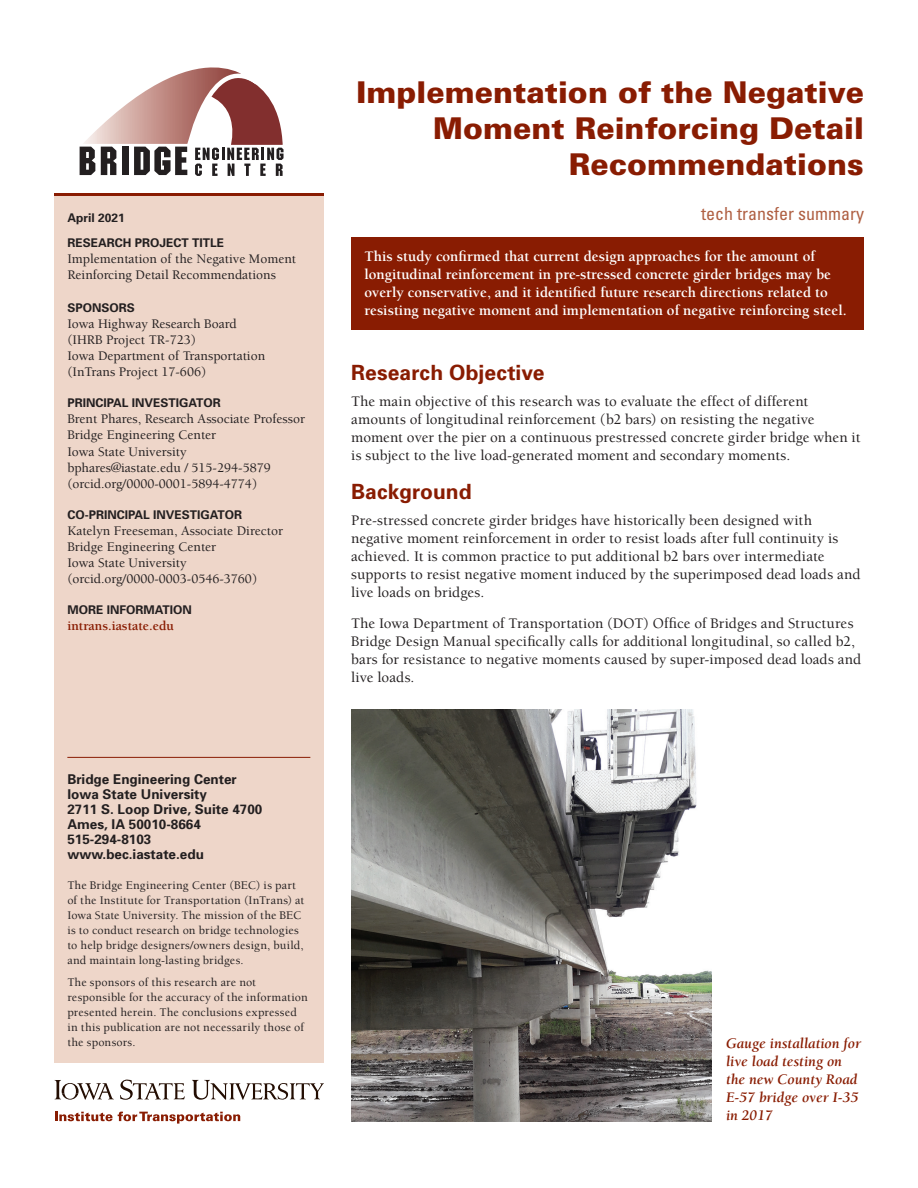
<style>
.page{position:relative;width:918px;height:1188px;background:#fff}
.page>*{position:absolute;margin:0;border:0;box-sizing:border-box;transform-origin:0 0}
.t1{font:900 30px/36px "Univers LT Std";color:#891c02;text-align:right}
.head_1{font:700 21px "Univers";letter-spacing:.005em;color:#891c02}
.Tech_Transfer_Summar{font:condensed 18px "Univers";color:#af5f42}
.Body_text{font:500 15px/18px "Berkeley Std";letter-spacing:.005em;color:#231f20}
.pullout_sentence{font:700 15px/18px "Berkeley Std";color:#fff}
.t2{font:italic 700 15px/18px "Berkeley Std";color:#891c02}
.info{font:500 13.5px/16.2px "Berkeley Std";color:#231f20}
.address{font:700 13.5px "Univers";color:#231f20}
.info-2{font:700 13.5px "Berkeley Std";color:#891c02}
.BEC_Summary{font:500 12px/15px "Berkeley Std";letter-spacing:.015em;color:#231f20}
.label{font:700 12px "Univers";color:#231f20}
.date{font:700 12px "Univers";color:#231f20}
</style>
<div class="page">
<svg style="left:79px;top:67px;width:205px;height:109px"></svg>
<div style="left:351px;top:237px;width:513px;height:92px;background:#891c02"></div>
<div style="left:54px;top:195px;width:270px;height:868px;background:#eed6c9"></div>
<hr style="left:54px;top:193px;width:270px;height:3px;background:#891c02">
<hr style="left:67px;top:757px;width:243px;height:1px;background:#891c02">
<svg style="left:55px;top:1080px;width:59px;height:20px"></svg>
<svg style="left:120px;top:1080px;width:65px;height:20px"></svg>
<svg style="left:192px;top:1080px;width:132px;height:20px"></svg>
<svg style="left:55px;top:1112px;width:185px;height:12px"></svg>
<img style="left:351px;top:710px;width:361px;height:411px">
<p class="date" style="left:67px;top:210px;width:59px">April 2021</p>
<h1 class="label" style="left:67px;top:235px;width:158px">RESEARCH PROJECT TITLE</h1>
<p class="info" style="left:67px;top:251px;width:230px">Implementation of the Negative Moment<br>Reinforcing Detail Recommendations</p>
<h1 class="label" style="left:67px;top:300px;width:69px">SPONSORS</h1>
<p class="info" style="left:67px;top:316px;width:171px">Iowa Highway Research Board</p>
<p class="info" style="left:67px;top:332px;width:130px">(IHRB Project TR-723)</p>
<p class="info" style="left:67px;top:348px;width:199px">Iowa Department of Transportation</p>
<p class="info" style="left:67px;top:364px;width:140px">(InTrans Project 17-606)</p>
<h1 class="label" style="left:67px;top:395px;width:155px">PRINCIPAL INVESTIGATOR</h1>
<p class="info" style="left:67px;top:411px;width:239px">Brent Phares, Research Associate Professor</p>
<p class="info" style="left:67px;top:427px;width:150px">Bridge Engineering Center</p>
<p class="info" style="left:67px;top:443px;width:121px">Iowa State University</p>
<p class="info" style="left:67px;top:460px;width:205px">bphares@iastate.edu / 515-294-5879</p>
<p class="info" style="left:67px;top:476px;width:191px">(orcid.org/0000-0001-5894-4774)</p>
<h1 class="label" style="left:67px;top:507px;width:176px">CO-PRINCIPAL INVESTIGATOR</h1>
<p class="info" style="left:67px;top:523px;width:217px">Katelyn Freeseman, Associate Director</p>
<p class="info" style="left:67px;top:539px;width:150px">Bridge Engineering Center</p>
<p class="info" style="left:67px;top:555px;width:121px">Iowa State University</p>
<p class="info" style="left:67px;top:571px;width:191px">(orcid.org/0000-0003-0546-3760)</p>
<h1 class="label" style="left:67px;top:602px;width:126px">MORE INFORMATION</h1>
<p class="info-2" style="left:67px;top:619px;width:108px">intrans.iastate.edu</p>
<p class="address" style="left:67px;top:770px;width:171px">Bridge Engineering Center</p>
<p class="address" style="left:67px;top:785px;width:141px">Iowa State University</p>
<p class="address" style="left:67px;top:800px;width:197px">2711 S. Loop Drive, Suite 4700</p>
<p class="address" style="left:67px;top:815px;width:135px">Ames, IA 50010-8664</p>
<p class="address" style="left:67px;top:830px;width:86px">515-294-8103</p>
<p class="address" style="left:67px;top:845px;width:138px">www.bec.iastate.edu</p>
<p class="BEC_Summary" style="left:67px;top:878px;width:239px">The Bridge Engineering Center (BEC) is part of the Institute for Transportation (InTrans) at Iowa State University. The mission of the BEC is to conduct research on bridge technologies to help bridge designers/owners design, build, and maintain long-lasting bridges.</p>
<p class="BEC_Summary" style="left:67px;top:975px;width:242px">The sponsors of this research are not responsible for the accuracy of the information presented herein. The conclusions expressed in this publication are not necessarily those of the sponsors.</p>
<p class="t1" style="left:356px;top:74px;width:509px">Implementation of the Negative<br>Moment Reinforcing Detail<br>Recommendations</p>
<p class="Tech_Transfer_Summar" style="left:701px;top:202px;width:164px">tech transfer summary</p>
<p class="pullout_sentence" style="left:364px;top:248px;width:484px">This study confirmed that current design approaches for the amount of longitudinal reinforcement in pre-stressed concrete girder bridges may be overly conservative, and it identified future research directions related to resisting negative moment and implementation of negative reinforcing steel.</p>
<h1 class="head_1" style="left:351px;top:359px;width:195px">Research Objective</h1>
<p class="Body_text" style="left:351px;top:393px;width:511px">The main objective of this research was to evaluate the effect of different amounts of longitudinal reinforcement (b2 bars) on resisting the negative moment over the pier on a continuous prestressed concrete girder bridge when it is subject to the live load-generated moment and secondary moments.</p>
<h1 class="head_1" style="left:351px;top:478px;width:122px">Background</h1>
<p class="Body_text" style="left:351px;top:512px;width:511px">Pre-stressed concrete girder bridges have historically been designed with negative moment reinforcement in order to resist loads after full continuity is achieved. It is common practice to put additional b2 bars over intermediate supports to resist negative moment induced by the superimposed dead loads and live loads on bridges.</p>
<p class="Body_text" style="left:351px;top:615px;width:511px">The Iowa Department of Transportation (DOT) Office of Bridges and Structures Bridge Design Manual specifically calls for additional longitudinal, so called b2, bars for resistance to negative moments caused by super-imposed dead loads and live loads.</p>
<p class="t2" style="left:726px;top:1034px;width:137px">Gauge installation for live load testing on the new County Road<br>E-57 bridge over I-35 in 2017</p>
</div>
